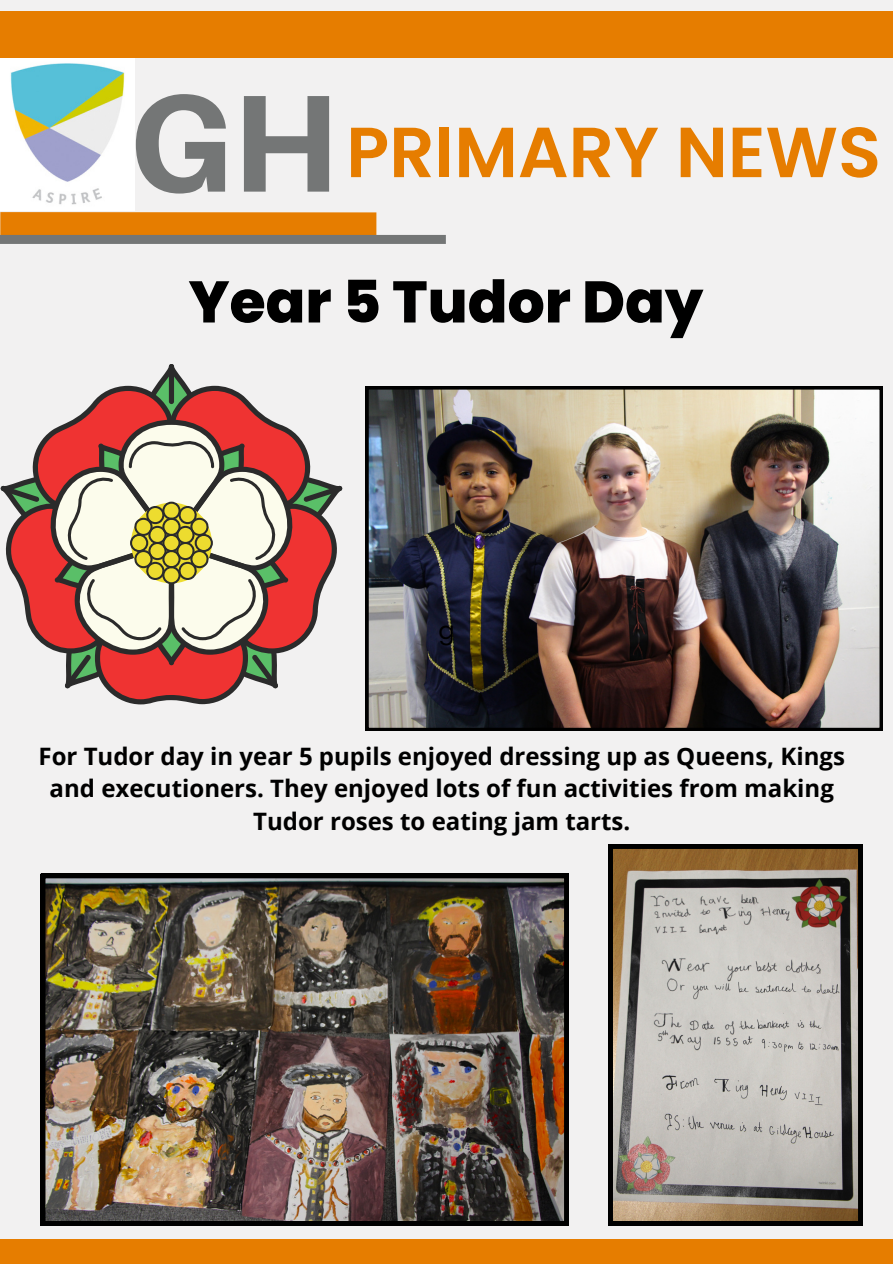
<style>
.page{position:relative;width:893px;height:1264px;background:#fff}
.page>*{position:absolute;margin:0;border:0;box-sizing:border-box;transform-origin:0 0}
.t1{font:800 138.45px "Aileron";color:#747676}
.t2{font:600 70.8px "Poppins";color:#e67d00}
.t3{font:800 58.5px "Poppins";color:#000}
.t4{font:700 24px/32.7px "Open Sans";color:#000;text-align:center}
.t5{font:24px "Poppins";color:#000}
</style>
<div class="page">
<div style="left:0;top:0;width:892px;height:1263px;background:#f2f1f1"></div>
<div style="left:0;top:212px;width:376px;height:24px;background:#e67d00"></div>
<img style="left:0;top:58px;width:134px;height:153px">
<div style="left:0;top:11px;width:892px;height:47px;background:#e67d00"></div>
<div style="left:0;top:1239px;width:892px;height:24px;background:#e67d00"></div>
<div style="left:0;top:235px;width:446px;height:9px;background:#747676"></div>
<img style="left:365px;top:386px;width:517px;height:344px">
<svg style="left:608px;top:844px;width:254px;height:381px;background:#a29a90"></svg>
<img style="left:41px;top:873px;width:527px;height:351px">
<svg style="left:0;top:364px;width:342px;height:341px"></svg>
<p class="t1" style="left:129px;top:57px;width:210px">GH</p>
<p class="t2" style="left:346px;top:103px;width:536px">PRIMARY NEWS</p>
<p class="t3" style="left:188px;top:261px;width:516px">Year 5 Tudor Day</p>
<p class="t5" style="left:438px;top:614px;width:18px">g</p>
<p class="t4" style="left:39px;top:739px;width:807px">For Tudor day in year 5 pupils enjoyed dressing up as Queens, Kings and executioners. They enjoyed lots of fun activities from making<br>Tudor roses to eating jam tarts.</p>
</div>
